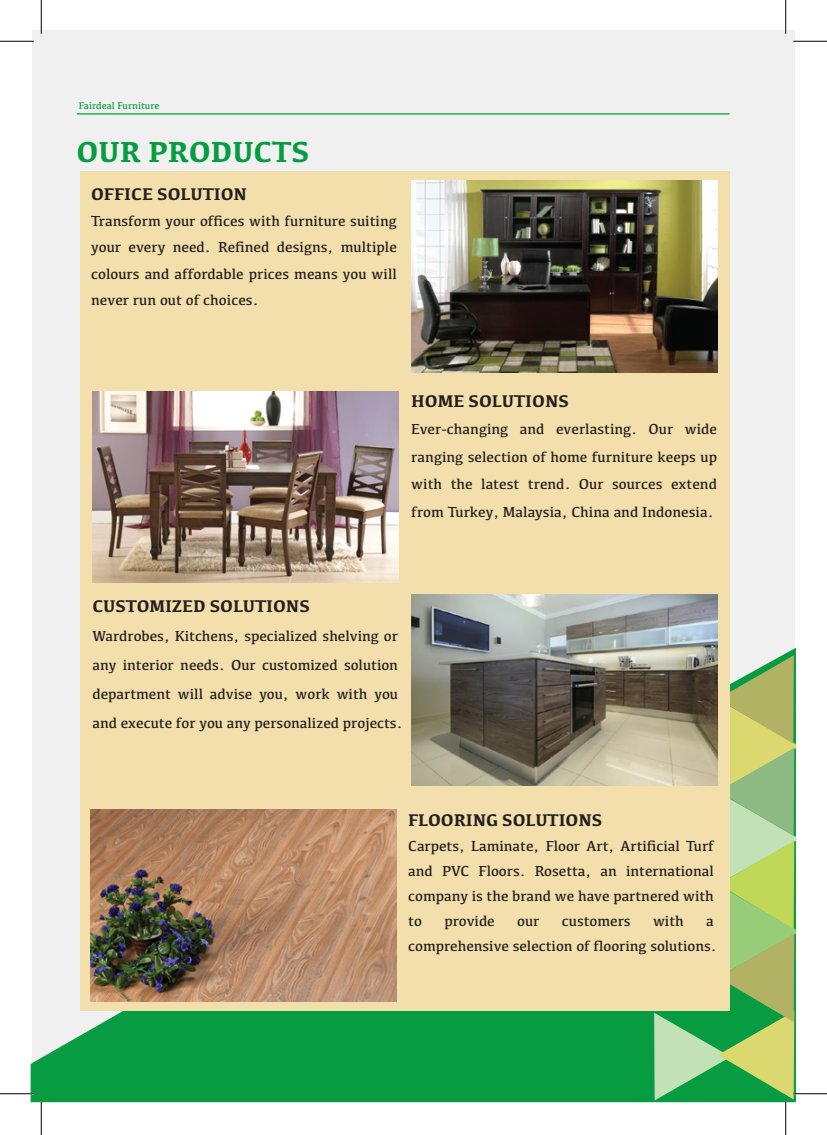
<style>
.page{position:relative;width:827px;height:1135px;background:#fff}
.page>*{position:absolute;margin:0;border:0;box-sizing:border-box;transform-origin:0 0}
.t1{font:700 30px "Kefa";color:#079c42}
.t2{font:700 17.5px "Kefa";letter-spacing:-.005em;color:#231f20}
.t3{font:15px/25px "Kefa";letter-spacing:-.005em;color:#231f20;text-align:justify}
.t4{font:10px "Kefa";color:#079c42}
</style>
<div class="page">
<div style="left:32px;top:31px;width:762px;height:1070px;background:#f0f0f1"></div>
<hr style="left:77px;top:113px;width:652px;height:2px;background:#079c42">
<svg style="left:31px;top:648px;width:765px;height:454px;fill:#079c42"></svg>
<svg style="left:654px;top:655px;width:142px;height:445px;background:#95c373"></svg>
<div style="left:81px;top:171px;width:648px;height:839px;background:#f3dfab"></div>
<img style="left:93px;top:392px;width:305px;height:191px">
<img style="left:91px;top:810px;width:306px;height:191px">
<img style="left:412px;top:594px;width:305px;height:191px">
<img style="left:412px;top:181px;width:305px;height:191px">
<hr style="left:0;top:40px;width:34px;height:2px;background:#fff">
<hr style="left:793px;top:40px;width:34px;height:2px;background:#fff">
<hr style="left:40px;top:0;width:2px;height:34px;background:#fff">
<hr style="left:40px;top:1101px;width:2px;height:34px;background:#fff">
<hr style="left:0;top:41px;width:34px;height:1px;background:#000">
<hr style="left:793px;top:41px;width:34px;height:1px;background:#000">
<hr style="left:0;top:1093px;width:34px;height:1px;background:#000">
<hr style="left:793px;top:1093px;width:34px;height:1px;background:#000">
<hr style="left:41px;top:0;width:1px;height:34px;background:#000">
<hr style="left:41px;top:1101px;width:1px;height:34px;background:#000">
<hr style="left:785px;top:0;width:1px;height:34px;background:#000">
<hr style="left:785px;top:1101px;width:1px;height:34px;background:#000">
<p class="t4" style="left:79px;top:100px;width:82px">Fairdeal Furniture</p>
<h1 class="t1" style="left:77px;top:131px;width:234px">OUR PRODUCTS</h1>
<p class="t2" style="left:91px;top:182px;width:158px">OFFICE SOLUTION</p>
<p class="t3" style="left:91px;top:208px;width:307px;line-height:26.2px">Transform your offices with furniture suiting your every need. Refined designs, multiple colours and affordable prices means you will never run out of choices.</p>
<p class="t2" style="left:411px;top:389px;width:159px">HOME SOLUTIONS</p>
<p class="t3" style="left:411px;top:415px;width:307px;line-height:27.5px">Ever-changing and everlasting. Our wide ranging selection of home furniture keeps up with the latest trend. Our sources extend from Turkey, Malaysia, China and Indonesia.</p>
<p class="t2" style="left:92px;top:595px;width:219px">CUSTOMIZED SOLUTIONS</p>
<p class="t3" style="left:92px;top:621px;width:311px;line-height:28.8px;text-align:left">Wardrobes, Kitchens, specialized shelving or any interior needs. Our customized solution department will advise you, work with you and execute for you any personalized projects.</p>
<p class="t2" style="left:408px;top:808px;width:196px">FLOORING SOLUTIONS</p>
<p class="t3" style="left:408px;top:833px;width:307px">Carpets, Laminate, Floor Art, Artificial Turf and PVC Floors. Rosetta, an international company is the brand we have partnered with to</p>
<p class="t3" style="left:444px;top:908px;width:52px">provide</p>
<p class="t3" style="left:517px;top:908px;width:24px">our</p>
<p class="t3" style="left:562px;top:908px;width:70px">customers</p>
<p class="t3" style="left:653px;top:908px;width:32px">with</p>
<p class="t3" style="left:408px;top:908px;width:310px;text-align:right">a<br>comprehensive selection of flooring solutions.</p>
</div>
